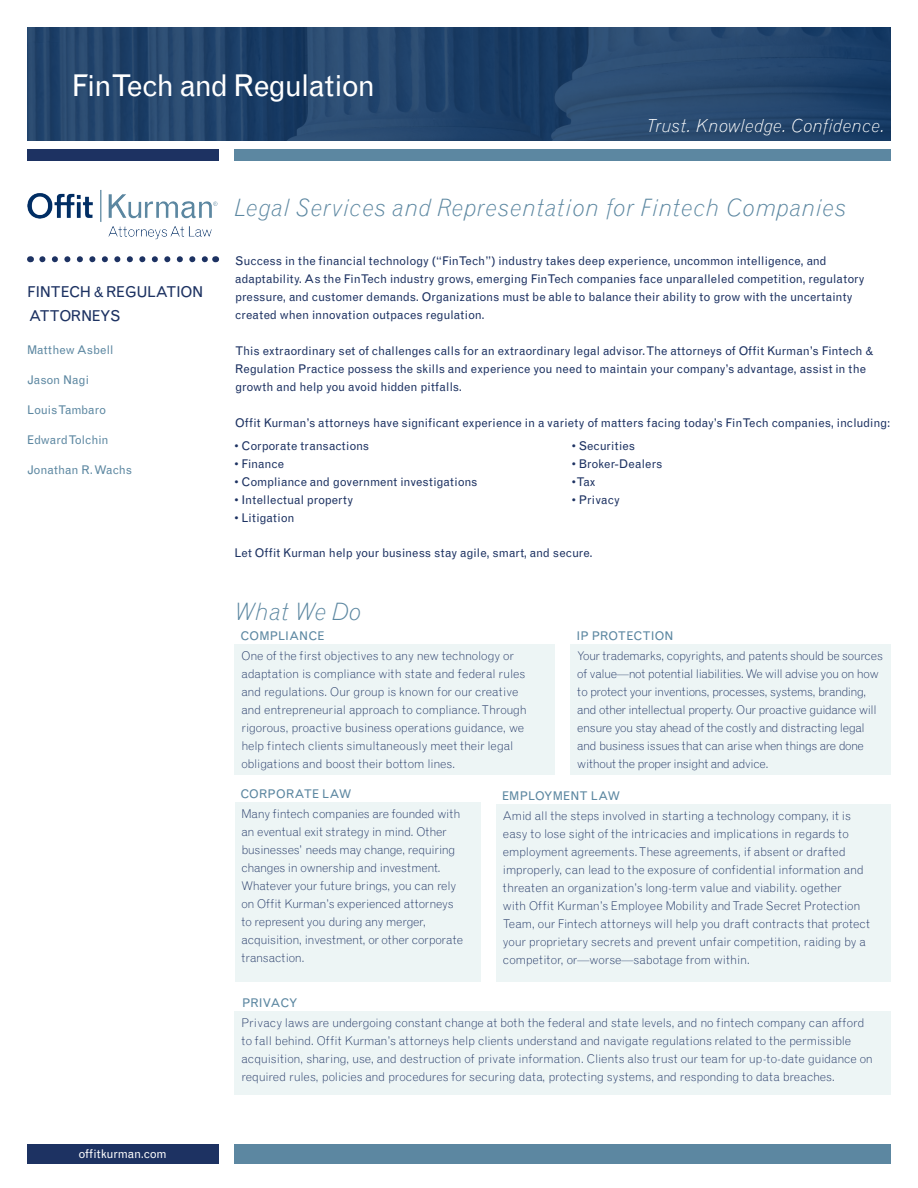
<style>
.page{position:relative;width:918px;height:1188px;background:#fff}
.page>*{position:absolute;margin:0;border:0;box-sizing:border-box;transform-origin:0 0}
.t1{font:30px "Grotesque MT Std";letter-spacing:-.04em;color:#fff}
.Sub_Heading{font:italic 300 24px "Grotesque";letter-spacing:.02em;color:#5c87a1}
.t2{font:italic 300 18px "Grotesque";color:#fff}
.t3{font:15px "Grotesque";letter-spacing:-.03em;color:#1d3262}
.t4{font:300 12px/18px "Grotesque";letter-spacing:-.015em;color:#1d3262}
.t5{font:12px/18px "Grotesque";letter-spacing:-.005em;color:#1d3262}
.Body_Text_Subheading{font:12px "Grotesque";color:#5c87a1}
.t6{font:12px "Grotesque";letter-spacing:-.01em;color:#fff}
</style>
<div class="page">
<img style="left:27px;top:190px;width:191px;height:50px">
<svg style="left:42px;top:256px;width:166px;height:6px"></svg>
<div style="left:27px;top:1145px;width:191px;height:19px;background:#1d3262"></div>
<div style="left:234px;top:1145px;width:657px;height:19px;background:#5c87a1"></div>
<div style="left:27px;top:149px;width:191px;height:12px;background:#1d3262"></div>
<div style="left:234px;top:149px;width:657px;height:12px;background:#5c87a1"></div>
<svg style="left:27px;top:27px;width:864px;height:114px;background:#23446b"></svg>
<div style="left:235px;top:644px;width:320px;height:131px;background:#edf5f5"></div>
<div style="left:235px;top:802px;width:246px;height:180px;background:#edf5f5"></div>
<div style="left:496px;top:804px;width:395px;height:178px;background:#edf5f5"></div>
<div style="left:235px;top:1011px;width:656px;height:84px;background:#edf5f5"></div>
<div style="left:571px;top:644px;width:320px;height:131px;background:#edf5f5"></div>
<p class="t1" style="left:72px;top:68px;width:305px">FinTech and Regulation</p>
<h3 class="t2" style="left:646px;top:114px;width:240px">Trust. Knowledge. Confidence.</h3>
<p class="t3" style="left:27px;top:283px;width:178px">FINTECH &amp; REGULATION</p>
<p class="t3" style="left:29px;top:307px;width:93px">ATTORNEYS</p>
<p class="Body_Text_Subheading" style="left:27px;top:343px;width:88px">Matthew Asbell</p>
<p class="Body_Text_Subheading" style="left:27px;top:373px;width:63px">Jason Nagi</p>
<p class="Body_Text_Subheading" style="left:27px;top:403px;width:81px">Louis Tambaro</p>
<p class="Body_Text_Subheading" style="left:27px;top:433px;width:83px">Edward Tolchin</p>
<p class="Body_Text_Subheading" style="left:27px;top:463px;width:107px">Jonathan R. Wachs</p>
<p class="t6" style="left:78px;top:1147px;width:90px">offitkurman.com</p>
<p class="Sub_Heading" style="left:234px;top:193px;width:613px">Legal Services and Representation for Fintech Companies</p>
<p class="t5" style="left:235px;top:252px;width:631px">Success in the financial technology (“FinTech”) industry takes deep experience, uncommon intelligence, and adaptability. As the FinTech industry grows, emerging FinTech companies face unparalleled competition, regulatory pressure, and customer demands. Organizations must be able to balance their ability to grow with the uncertainty created when innovation outpaces regulation.</p>
<p class="t5" style="left:235px;top:342px;width:639px">This extraordinary set of challenges calls for an extraordinary legal advisor. The attorneys of Offit Kurman’s Fintech &amp;<br>Regulation Practice possess the skills and experience you need to maintain your company’s advantage, assist in the growth and help you avoid hidden pitfalls.</p>
<p class="t5" style="left:235px;top:414px;width:657px">Offit Kurman’s attorneys have significant experience in a variety of matters facing today’s FinTech companies, including:</p>
<p class="t5" style="left:234px;top:437px;width:136px">• Corporate transactions</p>
<p class="t5" style="left:234px;top:455px;width:51px">• Finance</p>
<p class="t5" style="left:234px;top:473px;width:245px">• Compliance and government investigations</p>
<p class="t5" style="left:234px;top:491px;width:120px">• Intellectual property</p>
<p class="t5" style="left:234px;top:509px;width:62px">• Litigation</p>
<p class="t5" style="left:572px;top:437px;width:65px">• Securities</p>
<p class="t5" style="left:572px;top:455px;width:92px">• Broker-Dealers</p>
<p class="t5" style="left:572px;top:473px;width:26px">• Tax</p>
<p class="t5" style="left:572px;top:491px;width:50px">• Privacy</p>
<p class="t5" style="left:234px;top:543px;width:360px">Let Offit Kurman help your business stay agile, smart, and secure.</p>
<p class="Sub_Heading" style="left:234px;top:597px;width:128px">What We Do</p>
<p class="Body_Text_Subheading" style="left:241px;top:629px;width:85px">COMPLIANCE</p>
<p class="Body_Text_Subheading" style="left:577px;top:629px;width:98px">IP PROTECTION</p>
<p class="t4" style="left:241px;top:647px;width:287px">One of the first objectives to any new technology or adaptation is compliance with state and federal rules and regulations. Our group is known for our creative and entrepreneurial approach to compliance. Through rigorous, proactive business operations guidance, we help fintech clients simultaneously meet their legal obligations and boost their bottom lines.</p>
<p class="t4" style="left:241px;top:804px;width:223px">Many fintech companies are founded with an eventual exit strategy in mind. Other businesses’ needs may change, requiring changes in ownership and investment.<br>Whatever your future brings, you can rely on Offit Kurman’s experienced attorneys to represent you during any merger, acquisition, investment, or other corporate transaction.</p>
<p class="t4" style="left:503px;top:806px;width:369px">Amid all the steps involved in starting a technology company, it is easy to lose sight of the intricacies and implications in regards to employment agreements. These agreements, if absent or drafted improperly, can lead to the exposure of confidential information and threaten an organization’s long-term value and viability. ogether<br>with Offit Kurman’s Employee Mobility and Trade Secret Protection Team, our Fintech attorneys will help you draft contracts that protect your proprietary secrets and prevent unfair competition, raiding by a competitor, or—worse—sabotage from within.</p>
<p class="t4" style="left:577px;top:647px;width:307px">Your trademarks, copyrights, and patents should be sources of value—not potential liabilities. We will advise you on how to protect your inventions, processes, systems, branding, and other intellectual property. Our proactive guidance will ensure you stay ahead of the costly and distracting legal and business issues that can arise when things are done without the proper insight and advice.</p>
<p class="Body_Text_Subheading" style="left:240px;top:786px;width:113px">CORPORATE LAW</p>
<p class="Body_Text_Subheading" style="left:502px;top:788px;width:120px">EMPLOYMENT LAW</p>
<p class="Body_Text_Subheading" style="left:242px;top:996px;width:57px">PRIVACY</p>
<p class="t4" style="left:241px;top:1014px;width:633px">Privacy laws are undergoing constant change at both the federal and state levels, and no fintech company can afford to fall behind. Offit Kurman’s attorneys help clients understand and navigate regulations related to the permissible acquisition, sharing, use, and destruction of private information. Clients also trust our team for up-to-date guidance on required rules, policies and procedures for securing data, protecting systems, and responding to data breaches.</p>
</div>
